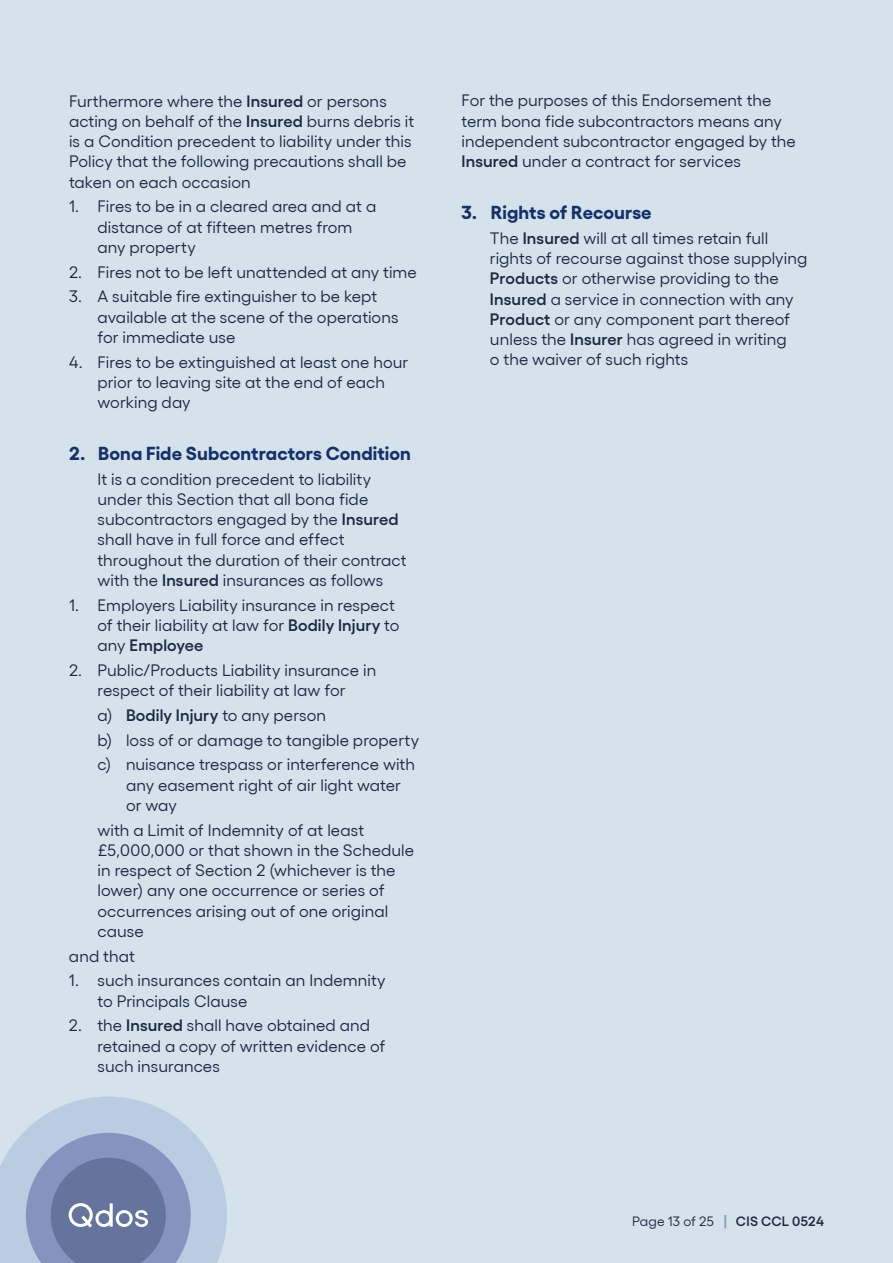
<style>
.page{position:relative;width:893px;height:1263px;background:#d6e2eb}
.page>*{position:absolute;margin:0;border:0;box-sizing:border-box;transform-origin:0 0}
.t1{font:700 18.75px "Gellix";letter-spacing:.005em;color:#15316a}
.t2{font:16.5px/20.2px "Gellix";letter-spacing:.005em;color:#1d2844}
.t3{font:13.5px "Gellix";letter-spacing:.015em;color:#1d2844}
.s1{font-weight:600}
.s2{font-weight:600;font-size:13.8px;color:#8395be}
</style>
<div class="page">
<svg style="left:0;top:1096px;width:227px;height:167px"></svg>
<p class="t2" style="left:69px;top:89px;width:347px">Furthermore where the <span class="s1">Insured</span> or persons acting on behalf of the <span class="s1">Insured</span> burns debris it is a Condition precedent to liability under this Policy that the following precautions shall be taken on each occasion</p>
<p class="t2" style="left:97px;top:195px;width:280px;text-indent:-28px">1. Fires to be in a cleared area and at a distance of at fifteen metres from any property</p>
<p class="t2" style="left:69px;top:260px;width:349px">2. Fires not to be left unattended at any time</p>
<p class="t2" style="left:97px;top:285px;width:303px;text-indent:-28px">3. A suitable fire extinguisher to be kept available at the scene of the operations for immediate use</p>
<p class="t2" style="left:97px;top:350px;width:312px;text-indent:-28px">4. Fires to be extinguished at least one hour prior to leaving site at the end of each working day</p>
<p class="t1" style="left:69px;top:438px;width:343px">2. Bona Fide Subcontractors Condition</p>
<p class="t2" style="left:97px;top:467px;width:311px">It is a condition precedent to liability under this Section that all bona fide subcontractors engaged by the <span class="s1">Insured </span>shall have in full force and effect throughout the duration of their contract with the <span class="s1">Insured</span> insurances as follows</p>
<p class="t2" style="left:98px;top:593px;width:303px;text-indent:-29px">1. Employers Liability insurance in respect of their liability at law for <span class="s1">Bodily Injury</span> to any <span class="s1">Employee</span></p>
<p class="t2" style="left:69px;top:658px;width:309px;text-align:center">2. Public/Products Liability insurance in respect of their liability at law for</p>
<p class="t2" style="left:97px;top:701px;width:323px;line-height:24.8px">a) <span class="s1">Bodily Injury</span> to any person<br>b) loss of or damage to tangible property c) nuisance trespass or interference with</p>
<p class="t2" style="left:126px;top:773px;width:276px">any easement right of air light water or way</p>
<p class="t2" style="left:97px;top:818px;width:318px">with a Limit of Indemnity of at least £5,000,000 or that shown in the Schedule in respect of Section 2 (whichever is the lower) any one occurrence or series of occurrences arising out of one original cause</p>
<p class="t2" style="left:69px;top:944px;width:67px">and that</p>
<p class="t2" style="left:97px;top:969px;width:290px;text-indent:-28px">1. such insurances contain an Indemnity to Principals Clause</p>
<p class="t2" style="left:97px;top:1014px;width:289px;text-indent:-28px">2. the <span class="s1">Insured</span> shall have obtained and retained a copy of written evidence of such insurances</p>
<p class="t2" style="left:461px;top:89px;width:336px">For the purposes of this Endorsement the term bona fide subcontractors means any independent subcontractor engaged by the <span class="s1">Insured</span> under a contract for services</p>
<p class="t1" style="left:461px;top:197px;width:192px">3. Rights of Recourse</p>
<p class="t2" style="left:490px;top:226px;width:319px">The <span class="s1">Insured</span> will at all times retain full rights of recourse against those supplying <span class="s1">Products</span> or otherwise providing to the <span class="s1">Insured</span> a service in connection with any <span class="s1">Product</span> or any component part thereof unless the <span class="s1">Insurer</span> has agreed in writing<br>o the waiver of such rights</p>
<p class="t3" style="left:632px;top:1211px;width:193px">Page 13 of 25 <span class="s2">|</span> <span class="s1">CIS CCL 0524</span></p>
</div>
